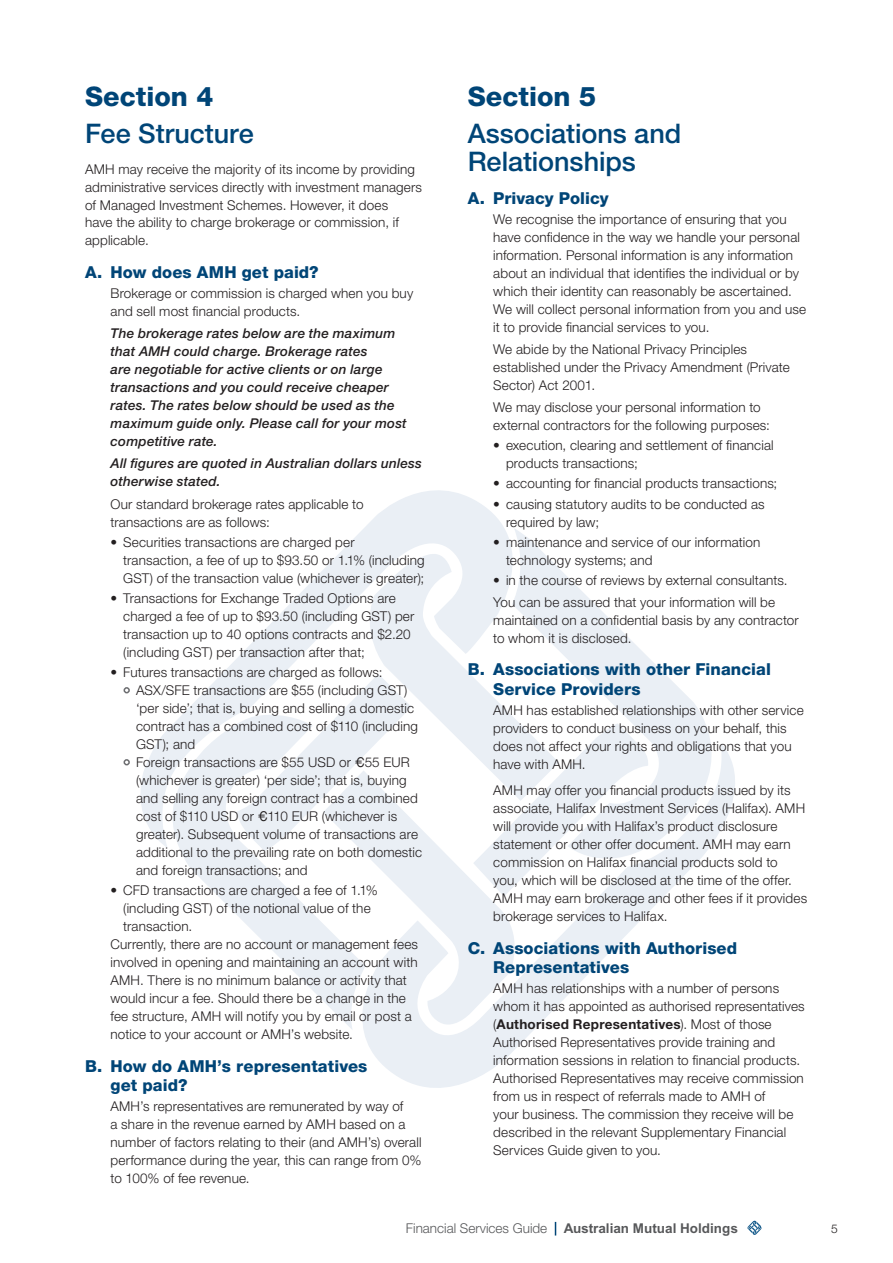
<style>
.page{position:relative;width:893px;height:1263px;background:#fff}
.page>*{position:absolute;margin:0;border:0;box-sizing:border-box;transform-origin:0 0}
.t1{font:500 27px/28.5px "Helvetica Neue";letter-spacing:-.005em;color:#004577}
.t2{font:800 27px "Helvetica Neue";color:#004577}
.t3{font:800 16.5px/19.5px "Helvetica Neue";letter-spacing:.005em;color:#004577}
.t4{font:300 13.5px/18px "Helvetica Neue";letter-spacing:.01em;color:#231f20}
.t5{font:italic 500 13.5px/18px "Helvetica Neue";letter-spacing:.015em;color:#231f20}
.t6{font:700 13.5px "Arial";color:#57585a}
.t7{font:300 12px "Helvetica Neue";color:#231f20}
.s1{font-family:"Helvetica";font-weight:400}
.s2{font-weight:700}
.s3{font-family:"Helvetica Neue";font-weight:300}
</style>
<div class="page">
<svg style="left:140px;top:490px;width:370px;height:347px"></svg>
<svg style="left:156px;top:710px;width:167px;height:290px"></svg>
<svg style="left:237px;top:674px;width:123px;height:177px"></svg>
<svg style="left:360px;top:543px;width:152px;height:200px;fill:#eaeff5"></svg>
<svg style="left:512px;top:528px;width:199px;height:215px"></svg>
<svg style="left:473px;top:723px;width:176px;height:20px"></svg>
<svg style="left:337px;top:743px;width:398px;height:345px"></svg>
<svg style="left:323px;top:770px;width:201px;height:263px;fill:#eaeff5"></svg>
<svg style="left:124px;top:687px;width:6px;height:6px"></svg>
<svg style="left:124px;top:759px;width:6px;height:6px"></svg>
<svg style="left:555px;top:1222px;width:1px;height:13px"></svg>
<svg style="left:747px;top:1220px;width:15px;height:15px"></svg>
<h1 class="t2" style="left:85px;top:80px;width:130px">Section 4</h1>
<h1 class="t1" style="left:85px;top:119px;width:170px">Fee Structure</h1>
<p class="t4" style="left:85px;top:159px;width:338px">AMH may receive the majority of its income by providing administrative services directly with investment managers of Managed Investment Schemes. However, it does<br>have the ability to charge brokerage or commission, if applicable.</p>
<p class="t3" style="left:85px;top:262px;width:235px">A. How does AMH get paid?</p>
<p class="t4" style="left:111px;top:284px;width:304px">Brokerage or commission is charged when you buy and sell most financial products.</p>
<p class="t5" style="left:111px;top:324px;width:298px">The brokerage rates below are the maximum that AMH could charge. Brokerage rates<br>are negotiable for active clients or on large transactions and you could receive cheaper rates. The rates below should be used as the maximum guide only. Please call for your most competitive rate.</p>
<p class="t5" style="left:111px;top:454px;width:313px">All figures are quoted in Australian dollars unless otherwise stated.</p>
<p class="t4" style="left:111px;top:494px;width:254px">Our standard brokerage rates applicable to transactions are as follows:</p>
<p class="t4" style="left:123px;top:533px;width:303px;text-indent:-13px">• Securities transactions are charged per transaction, a fee of up to $93.50 or 1.1% (including<br>GST) of the transaction value (whichever is greater);</p>
<p class="t4" style="left:123px;top:589px;width:293px;text-indent:-13px">• Transactions for Exchange Traded Options are charged a fee of up to $93.50 (including GST) per transaction up to 40 options contracts and $2.20 (including GST) per transaction after that;</p>
<p class="t4" style="left:136px;top:663px;width:288px;text-indent:-26px">• Futures transactions are charged as follows:<br>ASX/SFE transactions are $55 (including GST) ‘per side’; that is, buying and selling a domestic contract has a combined cost of $110 (including GST); and<br>Foreign transactions are $55 USD or <span class="s1">€</span>55 EUR (whichever is greater) ‘per side’; that is, buying and selling any foreign contract has a combined cost of $110 USD or <span class="s1">€</span>110 EUR (whichever is greater). Subsequent volume of transactions are additional to the prevailing rate on both domestic and foreign transactions; and</p>
<p class="t4" style="left:111px;top:881px;width:269px">• CFD transactions are charged a fee of 1.1%</p>
<p class="t4" style="left:123px;top:899px;width:249px">(including GST) of the notional value of the</p>
<p class="t4" style="left:123px;top:917px;width:70px">transaction.</p>
<p class="t4" style="left:111px;top:935px;width:309px">Currently, there are no account or management fees</p>
<p class="t4" style="left:111px;top:953px;width:309px">involved in opening and maintaining an account with</p>
<p class="t4" style="left:111px;top:971px;width:298px">AMH. There is no minimum balance or activity that</p>
<p class="t4" style="left:111px;top:989px;width:297px">would incur a fee. Should there be a change in the</p>
<p class="t4" style="left:111px;top:1007px;width:303px">fee structure, AMH will notify you by email or post a</p>
<p class="t4" style="left:111px;top:1025px;width:244px">notice to your account or AMH’s website.</p>
<p class="t3" style="left:111px;top:1056px;width:258px;text-indent:-26px">B. How do AMH’s representatives get paid?</p>
<p class="t4" style="left:111px;top:1097px;width:313px">AMH’s representatives are remunerated by way of<br>a share in the revenue earned by AMH based on a number of factors relating to their (and AMH’s) overall performance during the year, this can range from 0% to 100% of fee revenue.</p>
<h1 class="t2" style="left:468px;top:80px;width:130px">Section 5</h1>
<h1 class="t1" style="left:468px;top:119px;width:215px">Associations and<br>Relationships</h1>
<p class="t3" style="left:468px;top:188px;width:142px">A. Privacy Policy</p>
<p class="t4" style="left:493px;top:210px;width:314px">We recognise the importance of ensuring that you have confidence in the way we handle your personal information. Personal information is any information about an individual that identifies the individual or by which their identity can reasonably be ascertained.<br>We will collect personal information from you and use it to provide financial services to you.</p>
<p class="t4" style="left:493px;top:340px;width:298px">We abide by the National Privacy Principles established under the Privacy Amendment (Private<br>Sector) Act 2001.</p>
<p class="t4" style="left:493px;top:398px;width:278px">We may disclose your personal information to external contractors for the following purposes:</p>
<p class="t4" style="left:506px;top:436px;width:269px;text-indent:-13px">• execution, clearing and settlement of financial products transactions;</p>
<p class="t4" style="left:493px;top:474px;width:286px">• accounting for financial products transactions;</p>
<p class="t4" style="left:506px;top:494px;width:260px;text-indent:-13px">• causing statutory audits to be conducted as required by law;</p>
<p class="t4" style="left:506px;top:532px;width:256px;text-indent:-13px">• maintenance and service of our information technology systems; and</p>
<p class="t4" style="left:493px;top:568px;width:296px;line-height:22.2px">• in the course of reviews by external consultants.<br>You can be assured that your information will be</p>
<p class="t4" style="left:493px;top:611px;width:307px">maintained on a confidential basis by any contractor to whom it is disclosed.</p>
<p class="t3" style="left:493px;top:660px;width:279px;text-indent:-26px">B. Associations with other Financial<br>Service Providers</p>
<p class="t4" style="left:493px;top:701px;width:312px">AMH has established relationships with other service providers to conduct business on your behalf, this does not affect your rights and obligations that you have with AMH.</p>
<p class="t4" style="left:493px;top:781px;width:315px">AMH may offer you financial products issued by its associate, Halifax Investment Services (Halifax). AMH will provide you with Halifax’s product disclosure statement or other offer document. AMH may earn commission on Halifax financial products sold to<br>you, which will be disclosed at the time of the offer.<br>AMH may earn brokerage and other fees if it provides brokerage services to Halifax.</p>
<p class="t3" style="left:493px;top:938px;width:245px;text-indent:-26px">C. Associations with Authorised<br>Representatives</p>
<p class="t4" style="left:493px;top:979px;width:313px">AMH has relationships with a number of persons whom it has appointed as authorised representatives (<span class="s2">Authorised Representatives</span>). Most of those Authorised Representatives provide training and information sessions in relation to financial products.<br>Authorised Representatives may receive commission from us in respect of referrals made to AMH of<br>your business. The commission they receive will be described in the relevant Supplementary Financial Services Guide given to you.</p>
<p class="t6" style="left:406px;top:1220px;width:333px"><span class="s3">Financial Services Guide</span> Australian Mutual Holdings</p>
<p class="t7" style="left:831px;top:1221px;width:8px">5</p>
</div>
